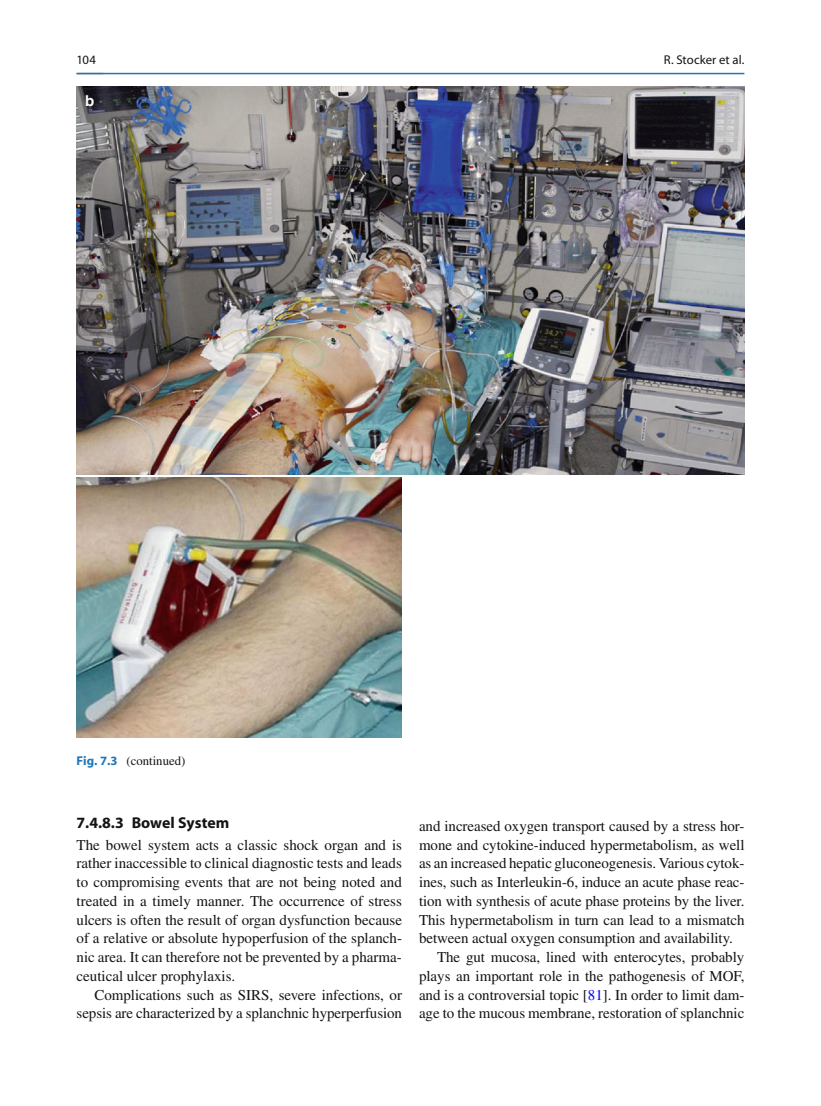
<style>
.page{position:relative;width:821px;height:1106px;background:#fff}
.page>*{position:absolute;margin:0;border:0;box-sizing:border-box;transform-origin:0 0}
.t1{font:700 15.75px "Myriad";color:#131413}
.t2{font:15px/18.8px "Times";letter-spacing:-.005em;color:#131413;text-align:justify}
.t3{font:700 15px "Helvetica";color:#fff}
.t4{font:12.75px "Times";color:#131413}
.t5{font:12.75px "Myriad";color:#131413}
.s1{font-family:"Myriad";font-weight:700;color:#1f77b9}
.s2{color:#00f}
</style>
<div class="page">
<hr style="left:77px;top:73px;width:667px;height:1px;background:#1f77b9">
<img style="left:77px;top:86px;width:667px;height:389px">
<img style="left:77px;top:477px;width:325px;height:260px">
<p class="t5" style="left:77px;top:55px;width:21px">104</p>
<p class="t5" style="left:664px;top:55px;width:82px">R. Stocker et al.</p>
<p class="t3" style="left:85px;top:95px;width:11px">b</p>
<p class="t4" style="left:77px;top:756px;width:110px"><span class="s1">Fig. 7.3</span> (continued)</p>
<p class="t1" style="left:77px;top:816px;width:154px">7.4.8.3 Bowel System</p>
<p class="t2" style="left:77px;top:836px;width:327px">The bowel system acts a classic shock organ and is rather inaccessible to clinical diagnostic tests and leads to compromising events that are not being noted and treated in a timely manner. The occurrence of stress ulcers is often the result of organ dysfunction because of a relative or absolute hypoperfusion of the splanch&shy;nic area. It can therefore not be prevented by a pharma&shy;ceutical ulcer prophylaxis.</p>
<p class="t2" style="left:77px;top:986px;width:327px;text-align:right">Complications such as SIRS, severe infections, or sepsis are characterized by a splanchnic hyperperfusion</p>
<p class="t2" style="left:419px;top:818px;width:327px">and increased oxygen transport caused by a stress hor-</p>
<p class="t2" style="left:419px;top:836px;width:327px">mone and cytokine-induced hypermetabolism, as well</p>
<p class="t2" style="left:419px;top:855px;width:327px">as an increased hepatic gluconeogenesis. Various cytok-</p>
<p class="t2" style="left:419px;top:874px;width:327px">ines, such as Interleukin-6, induce an acute phase reac-</p>
<p class="t2" style="left:419px;top:893px;width:327px">tion with synthesis of acute phase proteins by the liver.</p>
<p class="t2" style="left:419px;top:911px;width:327px">This hypermetabolism in turn can lead to a mismatch</p>
<p class="t2" style="left:419px;top:930px;width:315px">between actual oxygen consumption and availability.</p>
<p class="t2" style="left:437px;top:949px;width:309px">The gut mucosa, lined with enterocytes, probably</p>
<p class="t2" style="left:419px;top:968px;width:327px">plays an important role in the pathogenesis of MOF,</p>
<p class="t2" style="left:419px;top:986px;width:327px">and is a controversial topic [ <span class="s2">81</span> ] . In order to limit dam-</p>
<p class="t2" style="left:419px;top:1005px;width:327px">age to the mucous membrane, restoration of splanchnic</p>
</div>
